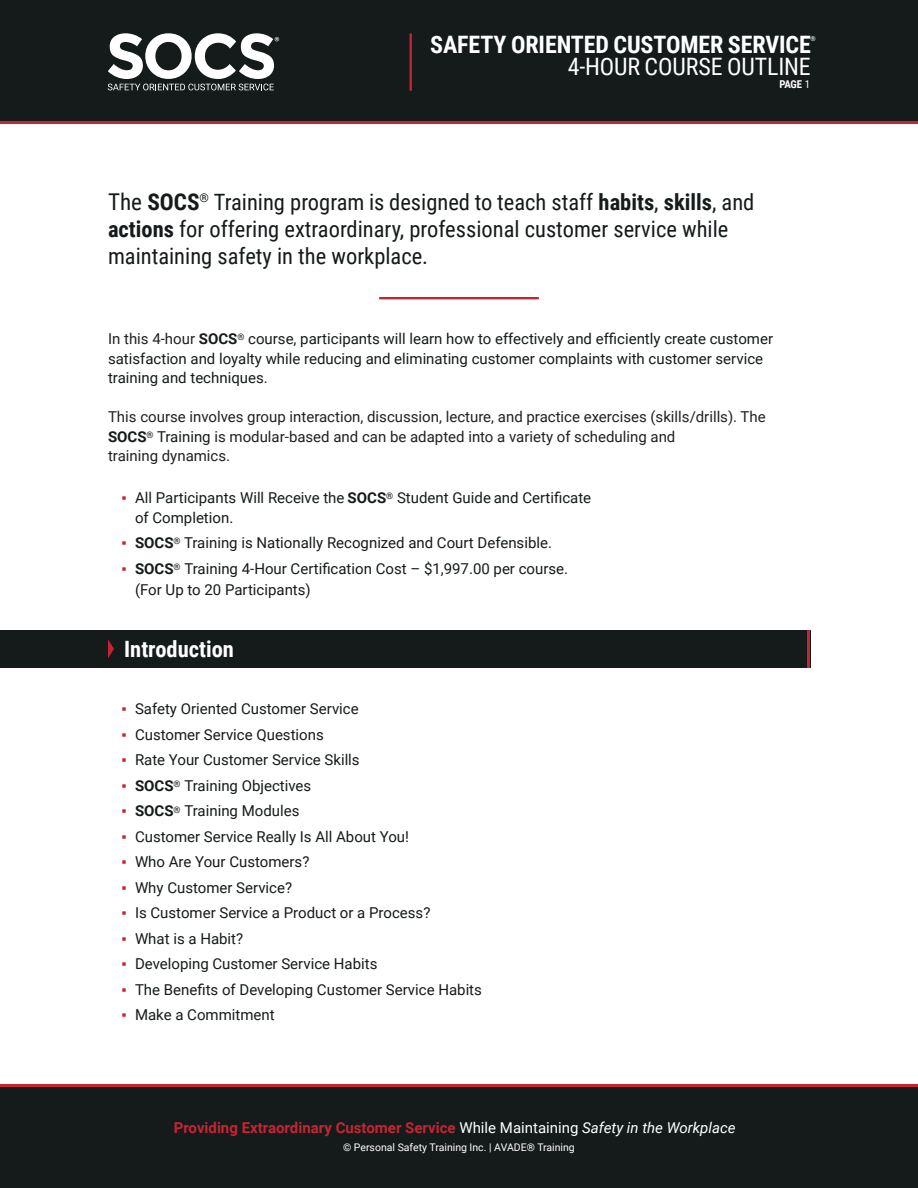
<style>
.page{position:relative;width:918px;height:1188px;background:#fff}
.page>*{position:absolute;margin:0;border:0;box-sizing:border-box;transform-origin:0 0}
.t1{font:700 24px "Roboto Condensed";letter-spacing:-.005em;color:#fff}
.t2{font:24px "Roboto Condensed";letter-spacing:-.005em;color:#fff}
.t3{font:22.5px/27px "Roboto Condensed";color:#151a1b}
.t4{font:700 22.5px "Roboto Condensed";color:#fff}
.t5{font:15px/19.5px "Roboto";color:#151a1b}
.t6{font:15px/19.5px "Roboto";color:#231f20}
.t7{font:700 15px "Roboto";color:#c72433}
.t8{font:700 10.8px "Roboto Condensed";color:#fff}
.t9{font:10.5px "Roboto";color:#fff}
.t10{font:700 6.75px "Roboto Condensed";color:#fff}
.s1{font-weight:400}
.s2{font-size:23.1px}
.s3{font-weight:700;font-size:23.1px}
.s4{font-weight:700}
.s5{color:#231f20}
.s6{font-weight:700;color:#151a1b}
.s7{color:#151a1b}
.s8{font-family:"Arial";color:#c72433}
.s9{font-weight:400;color:#fff}
.s10{font-weight:400;font-style:italic;color:#fff}
</style>
<div class="page">
<div style="left:0;top:10px;width:918px;height:114px;background:#c72433"></div>
<div style="left:0;top:0;width:918px;height:121px;background:#151a1b"></div>
<hr style="left:410px;top:33px;width:2px;height:58px;background:#c72433">
<svg style="left:108px;top:33px;width:171px;height:57px"></svg>
<div style="left:0;top:1084px;width:918px;height:62px;background:#c72433"></div>
<div style="left:0;top:1087px;width:918px;height:101px;background:#151a1b"></div>
<div style="left:0;top:631px;width:810px;height:37px;background:#151a1b"></div>
<hr style="left:808px;top:631px;width:2px;height:37px;background:#c72433">
<svg style="left:108px;top:639px;width:6px;height:19px"></svg>
<hr style="left:379px;top:297px;width:160px;height:2px;background:#c72433">
<h1 class="t1" style="left:430px;top:27px;width:382px">SAFETY ORIENTED CUSTOMER SERVICE</h1>
<h1 class="t2" style="left:568px;top:50px;width:245px">4-HOUR COURSE OUTLINE</h1>
<p class="t10" style="left:811px;top:34px;width:7px">®</p>
<p class="t8" style="left:779px;top:77px;width:32px">PAGE <span class="s1">1</span></p>
<p class="t3" style="left:108px;top:188px;width:648px"><span class="s2">The</span> <span class="s3">SOCS</span><sup>®</sup> Training program is designed to teach staff <span class="s4">habits</span>, <span class="s4">skills</span>, and <span class="s4">actions</span> for offering extraordinary, professional customer service while maintaining safety in the workplace.</p>
<p class="t5" style="left:108px;top:328px;width:667px"><span class="s5">In this 4-hour</span> <span class="s4">SOCS</span><sup>®</sup> course, participants will learn how to effectively and efficiently create customer satisfaction and loyalty while reducing and eliminating customer complaints with customer service training and techniques<span class="s5">.</span></p>
<p class="t6" style="left:108px;top:406px;width:659px">This course involves group interaction, discussion, lecture, and practice exercises (skills/drills). The</p>
<p class="t6" style="left:108px;top:426px;width:569px"><span class="s6">SOCS</span><sup>®</sup> <span class="s7">Training</span> is modular-based and can be adapted into a variety of scheduling and training dynamics.</p>
<p class="t5" style="left:135px;top:487px;width:458px;text-indent:-14px"><span class="s8">▪</span> All Participants Will Receive the <span class="s4">SOCS</span><sup>®</sup> Student Guide and Certificate of Completion.</p>
<p class="t5" style="left:122px;top:532px;width:432px"><span class="s8">▪</span> <span class="s4">SOCS</span><sup>®</sup> Training is Nationally Recognized and Court Defensible.</p>
<p class="t5" style="left:135px;top:557px;width:435px;line-height:21px;text-indent:-14px"><span class="s8">▪</span> <span class="s4">SOCS</span><sup>®</sup> Training 4-Hour Certification Cost – $1,997.00 per course. (For Up to 20 Participants)</p>
<p class="t4" style="left:124px;top:633px;width:111px">Introduction</p>
<p class="t5" style="left:122px;top:699px;width:239px"><span class="s8">▪</span> Safety Oriented Customer Service</p>
<p class="t5" style="left:122px;top:724px;width:204px"><span class="s8">▪</span> Customer Service Questions</p>
<p class="t5" style="left:122px;top:750px;width:240px"><span class="s8">▪</span> Rate Your Customer Service Skills</p>
<p class="t5" style="left:122px;top:775px;width:191px"><span class="s8">▪</span> <span class="s4">SOCS</span><sup>®</sup> Training Objectives</p>
<p class="t5" style="left:122px;top:801px;width:179px"><span class="s8">▪</span> <span class="s4">SOCS</span><sup>®</sup> Training Modules</p>
<p class="t5" style="left:122px;top:826px;width:289px"><span class="s8">▪</span> Customer Service Really Is All About You!</p>
<p class="t5" style="left:122px;top:852px;width:189px"><span class="s8">▪</span> Who Are Your Customers?</p>
<p class="t5" style="left:122px;top:877px;width:172px"><span class="s8">▪</span> Why Customer Service?</p>
<p class="t5" style="left:122px;top:903px;width:310px"><span class="s8">▪</span> Is Customer Service a Product or a Process?</p>
<p class="t5" style="left:122px;top:928px;width:123px"><span class="s8">▪</span> What is a Habit?</p>
<p class="t5" style="left:122px;top:954px;width:257px"><span class="s8">▪</span> Developing Customer Service Habits</p>
<p class="t5" style="left:122px;top:979px;width:362px"><span class="s8">▪</span> The Benefits of Developing Customer Service Habits</p>
<p class="t5" style="left:122px;top:1005px;width:155px"><span class="s8">▪</span> Make a Commitment</p>
<p class="t7" style="left:174px;top:1117px;width:563px">Providing Extraordinary Customer Service <span class="s9">While Maintaining</span> <span class="s10">Safety in the Workplace</span></p>
<p class="t9" style="left:343px;top:1139px;width:233px">© Personal Safety Training Inc. | AVADE® Training</p>
</div>
